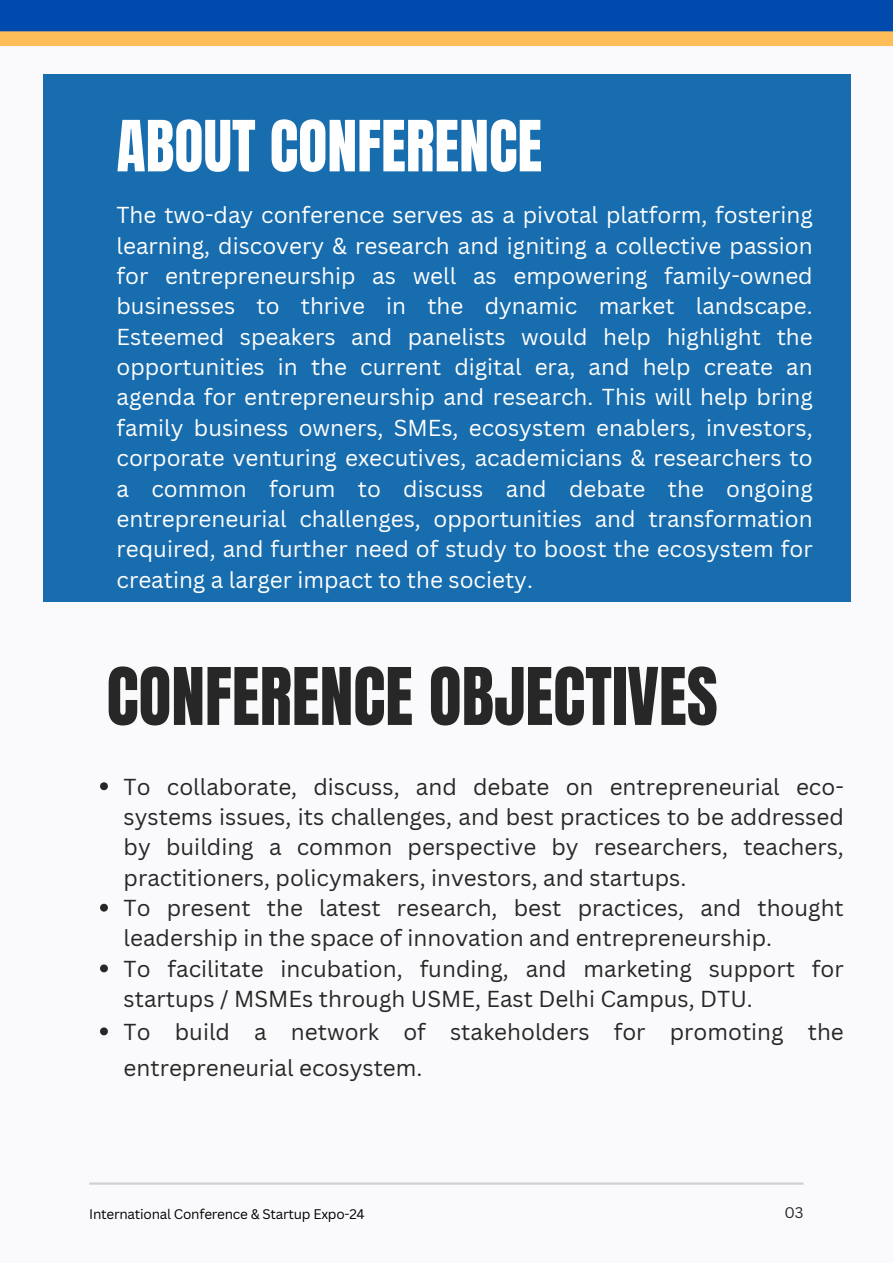
<style>
.page{position:relative;width:893px;height:1264px;background:#fff}
.page>*{position:absolute;margin:0;border:0;box-sizing:border-box;transform-origin:0 0}
.t1{font:67.5px "Anton";color:#272727}
.t2{font:60px "Anton";color:#fff}
.t3{font:22.5px/30.3px "Canva Sans";color:#fff;text-align:justify}
.t4{font:22.5px/30.3px "Canva Sans";color:#272727}
.t5{font:15px "Canva Sans";color:#272727}
.t6{font:13.5px "Canva Sans";letter-spacing:-.02em;color:#000}
</style>
<div class="page">
<div style="left:0;top:0;width:892px;height:1262px;background:#faf9fb"></div>
<hr style="left:89px;top:1182px;width:714px;height:2px;background:#d1d1d1">
<div style="left:43px;top:74px;width:808px;height:527px;background:#186daf"></div>
<svg style="left:0;top:0;width:892px;height:46px;background:#516e92"></svg>
<svg style="left:100px;top:782px;width:8px;height:8px"></svg>
<svg style="left:100px;top:903px;width:8px;height:8px"></svg>
<svg style="left:100px;top:964px;width:8px;height:8px"></svg>
<svg style="left:100px;top:1027px;width:8px;height:8px"></svg>
<p class="t2" style="left:116px;top:103px;width:427px">ABOUT CONFERENCE</p>
<p class="t3" style="left:116px;top:199px;width:697px">The two-day conference serves as a pivotal platform, fostering learning, discovery &amp; research and igniting a collective passion for entrepreneurship as well as empowering family-owned businesses to thrive in the dynamic market landscape.<br>Esteemed speakers and panelists would help highlight the opportunities in the current digital era, and help create an agenda for entrepreneurship and research. This will help bring family business owners, SMEs, ecosystem enablers, investors, corporate venturing executives, academicians &amp; researchers to a common forum to discuss and debate the ongoing entrepreneurial challenges, opportunities and transformation required, and further need of study to boost the ecosystem for creating a larger impact to the society.</p>
<p class="t1" style="left:106px;top:648px;width:612px">CONFERENCE OBJECTIVES</p>
<p class="t4" style="left:124px;top:770px;width:721px;text-align:justify">To collaborate, discuss, and debate on entrepreneurial eco&shy;systems issues, its challenges, and best practices to be addressed by building a common perspective by researchers, teachers, practitioners, policymakers, investors, and startups.</p>
<p class="t4" style="left:124px;top:892px;width:721px">To present the latest research, best practices, and thought leadership in the space of innovation and entrepreneurship.</p>
<p class="t4" style="left:124px;top:952px;width:721px">To facilitate incubation, funding, and marketing support for startups / MSMEs through USME, East Delhi Campus, DTU.</p>
<p class="t4" style="left:124px;top:1013px;width:721px;line-height:36px">To build a network of stakeholders for promoting the entrepreneurial ecosystem.</p>
<p class="t6" style="left:89px;top:1204px;width:277px">International Conference &amp; Startup Expo-24</p>
<p class="t5" style="left:784px;top:1201px;width:20px">03</p>
</div>
